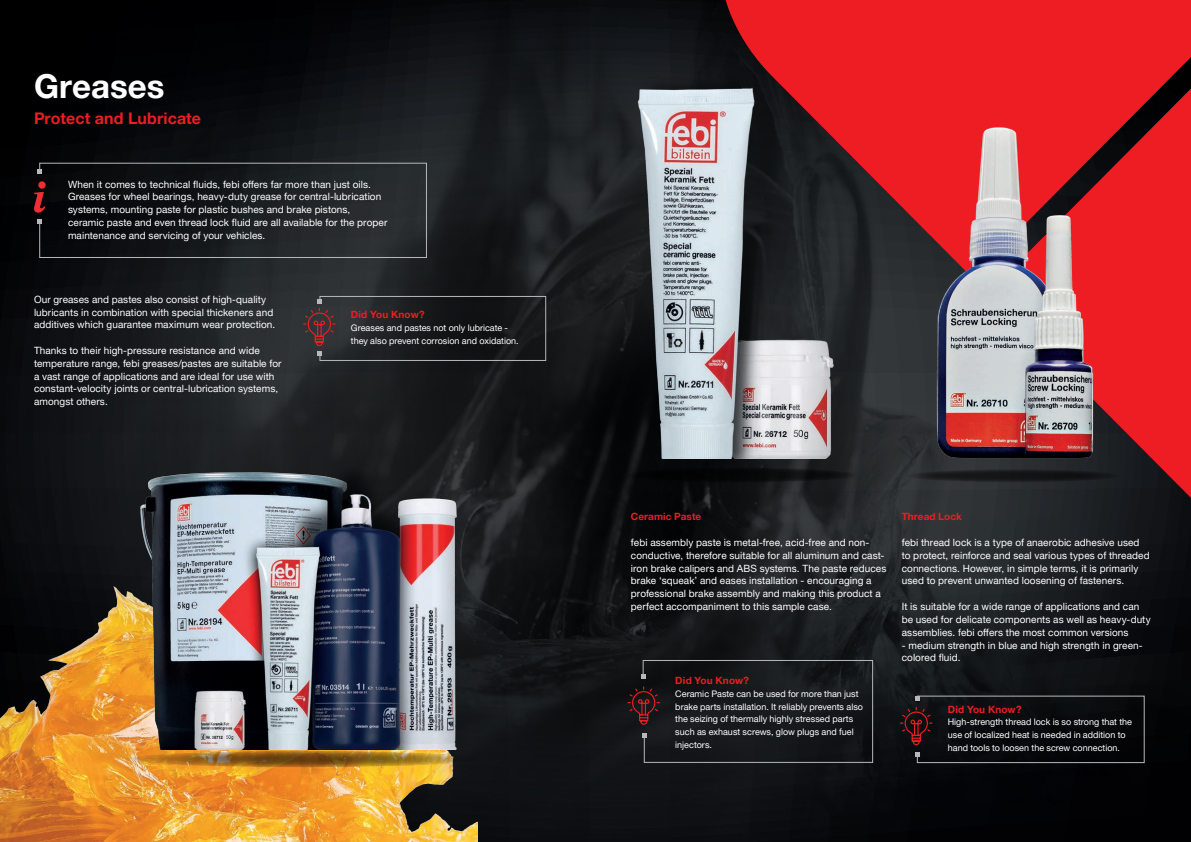
<style>
.page{position:relative;width:1191px;height:842px;background:#fff}
.page>*{position:absolute;margin:0;border:0;box-sizing:border-box;transform-origin:0 0}
.t1{font:700 33px "Helvetica Neue World 75";color:#fff}
.t2{font:700 16px "Helvetica Neue World 75";letter-spacing:.005em;color:#ee1d23}
.t3{font:10px/12.8px "Helvetica Neue World 55 Roman";letter-spacing:.005em;color:#fff}
.t4{font:700 10px "Helvetica Neue World 75";letter-spacing:.01em;color:#ee1d23}
.t5{font:9px/12.8px "Helvetica Neue World 55 Roman";color:#fff}
</style>
<div class="page">
<img style="left:0;top:0;width:1191px;height:842px">
<svg style="left:899px;top:695px;width:246px;height:68px;background:#111012"></svg>
<svg style="left:627px;top:659px;width:246px;height:104px;background:#1a1b1d"></svg>
<svg style="left:698px;top:0;width:289px;height:277px;background:#c51d22"></svg>
<svg style="left:987px;top:0;width:204px;height:559px;background:#a11d22"></svg>
<img style="left:0;top:514px;width:478px;height:328px">
<img style="left:123px;top:751px;width:361px;height:16px;border-radius:50%">
<img style="left:125px;top:429px;width:346px;height:320px">
<svg style="left:626px;top:468px;width:232px;height:14px;background:#09090a"></svg>
<img style="left:605px;top:51px;width:259px;height:408px">
<svg style="left:905px;top:469px;width:215px;height:13px;background:#191b1d"></svg>
<img style="left:897px;top:95px;width:251px;height:364px">
<svg style="left:34px;top:162px;width:393px;height:96px;background:#1b1d20"></svg>
<div style="left:38px;top:181px;width:8px;height:8px;background:#ee2e33;border-radius:50%"></div>
<svg style="left:302px;top:295px;width:245px;height:66px;background:#242426"></svg>
<h1 class="t1" style="left:34px;top:67px;width:132px">Greases</h1>
<h2 class="t2" style="left:34px;top:109px;width:169px">Protect and Lubricate</h2>
<p class="t3" style="left:68px;top:178px;width:321px">When it comes to technical fluids, febi offers far more than just oils.<br>Greases for wheel bearings, heavy-duty grease for central-lubrication systems, mounting paste for plastic bushes and brake pistons, ceramic paste and even thread lock fluid are all available for the proper maintenance and servicing of your vehicles.</p>
<p class="t3" style="left:34px;top:293px;width:243px">Our greases and pastes also consist of high-quality lubricants in combination with special thickeners and additives which guarantee maximum wear protection.</p>
<p class="t3" style="left:34px;top:344px;width:249px">Thanks to their high-pressure resistance and wide temperature range, febi greases/pastes are suitable for a vast range of applications and are ideal for use with constant-velocity joints or central-lubrication systems, amongst others.</p>
<p class="t4" style="left:351px;top:309px;width:75px">Did You Know?</p>
<p class="t5" style="left:351px;top:321px;width:169px">Greases and pastes not only lubricate - they also prevent corrosion and oxidation.</p>
<p class="t4" style="left:631px;top:511px;width:72px">Ceramic Paste</p>
<p class="t3" style="left:631px;top:536px;width:257px">febi assembly paste is metal-free, acid-free and non&shy;conductive, therefore suitable for all aluminum and cast&shy;iron brake calipers and ABS systems. The paste reduces brake ‘squeak’ and eases installation - encouraging a professional brake assembly and making this product a perfect accompaniment to this sample case.</p>
<p class="t4" style="left:675px;top:675px;width:75px">Did You Know?</p>
<p class="t5" style="left:675px;top:687px;width:189px">Ceramic Paste can be used for more than just brake parts installation. It reliably prevents also the seizing of thermally highly stressed parts such as exhaust screws, glow plugs and fuel injectors.</p>
<p class="t4" style="left:901px;top:511px;width:62px">Thread Lock</p>
<p class="t3" style="left:901px;top:536px;width:249px">febi thread lock is a type of anaerobic adhesive used to protect, reinforce and seal various types of threaded connections. However, in simple terms, it is primarily used to prevent unwanted loosening of fasteners.</p>
<p class="t3" style="left:901px;top:600px;width:250px">It is suitable for a wide range of applications and can be used for delicate components as well as heavy-duty assemblies. febi offers the most common versions</p>
<p class="t3" style="left:901px;top:639px;width:242px">- medium strength in blue and high strength in green&shy;colored fluid.</p>
<p class="t4" style="left:947px;top:703px;width:75px">Did You Know?</p>
<p class="t5" style="left:947px;top:716px;width:186px">High-strength thread lock is so strong that the use of localized heat is needed in addition to hand tools to loosen the screw connection.</p>
</div>
